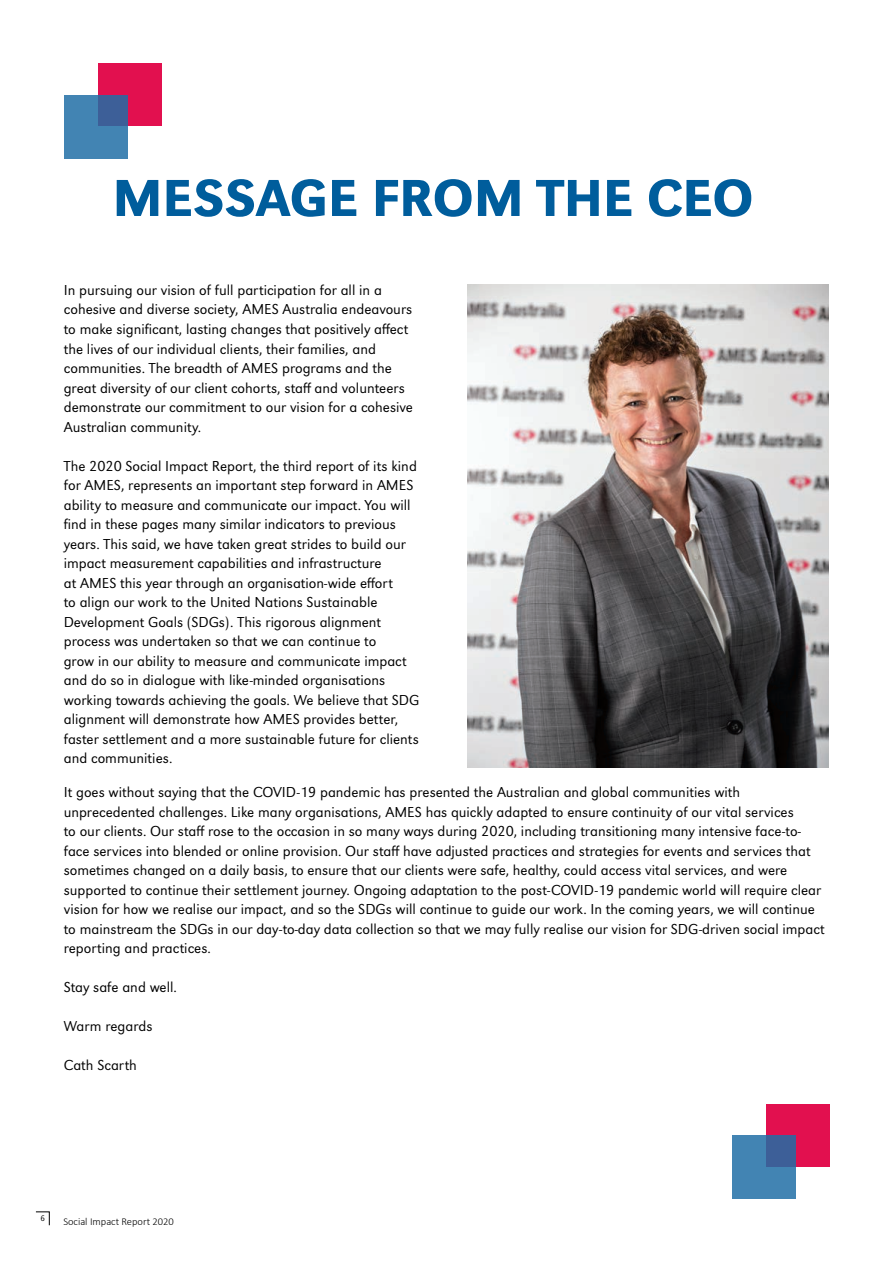
<style>
.page{position:relative;width:893px;height:1263px;background:#fff}
.page>*{position:absolute;margin:0;border:0;box-sizing:border-box;transform-origin:0 0}
.t1{font:500 54px "URW Grotesk";color:#005d9c}
.t2{font:300 15px/19.5px "URW Grotesk";color:#000}
.t3{font:300 10.5px "Calibri";color:#000}
.t4{font:300 8.4px "URW Grotesk";color:#000}
</style>
<div class="page">
<img style="left:468px;top:284px;width:361px;height:483px">
<div style="left:98px;top:64px;width:63px;height:62px;background:#e2104f"></div>
<svg style="left:64px;top:95px;width:64px;height:64px;background:#407bac"></svg>
<div style="left:766px;top:1104px;width:64px;height:62px;background:#e2104f"></div>
<svg style="left:732px;top:1135px;width:64px;height:64px;background:#407bac"></svg>
<svg style="left:36px;top:1211px;width:14px;height:14px"></svg>
<p class="t1" style="left:113px;top:166px;width:642px">MESSAGE FROM THE CEO</p>
<p class="t2" style="left:64px;top:280px;width:351px">In pursuing our vision of full participation for all in a cohesive and diverse society, AMES Australia endeavours to make significant, lasting changes that positively affect the lives of our individual clients, their families, and communities. The breadth of AMES programs and the great diversity of our client cohorts, staff and volunteers demonstrate our commitment to our vision for a cohesive Australian community.</p>
<p class="t2" style="left:64px;top:456px;width:357px">The 2020 Social Impact Report, the third report of its kind for AMES, represents an important step forward in AMES ability to measure and communicate our impact. You will find in these pages many similar indicators to previous years. This said, we have taken great strides to build our impact measurement capabilities and infrastructure<br>at AMES this year through an organisation-wide effort<br>to align our work to the United Nations Sustainable Development Goals (SDGs). This rigorous alignment process was undertaken so that we can continue to<br>grow in our ability to measure and communicate impact and do so in dialogue with like-minded organisations working towards achieving the goals. We believe that SDG alignment will demonstrate how AMES provides better, faster settlement and a more sustainable future for clients and communities.</p>
<p class="t2" style="left:64px;top:782px;width:763px">It goes without saying that the COVID-19 pandemic has presented the Australian and global communities with unprecedented challenges. Like many organisations, AMES has quickly adapted to ensure continuity of our vital services<br>to our clients. Our staff rose to the occasion in so many ways during 2020, including transitioning many intensive face-to&shy;face services into blended or online provision. Our staff have adjusted practices and strategies for events and services that sometimes changed on a daily basis, to ensure that our clients were safe, healthy, could access vital services, and were supported to continue their settlement journey. Ongoing adaptation to the post-COVID-19 pandemic world will require clear vision for how we realise our impact, and so the SDGs will continue to guide our work. In the coming years, we will continue to mainstream the SDGs in our day-to-day data collection so that we may fully realise our vision for SDG-driven social impact reporting and practices.</p>
<p class="t2" style="left:64px;top:977px;width:115px">Stay safe and well.</p>
<p class="t2" style="left:64px;top:1016px;width:90px">Warm regards</p>
<p class="t2" style="left:64px;top:1055px;width:75px">Cath Scarth</p>
<p class="t4" style="left:40px;top:1214px;width:6px">6</p>
<p class="t3" style="left:63px;top:1215px;width:112px">Social Impact Report 2020</p>
</div>
